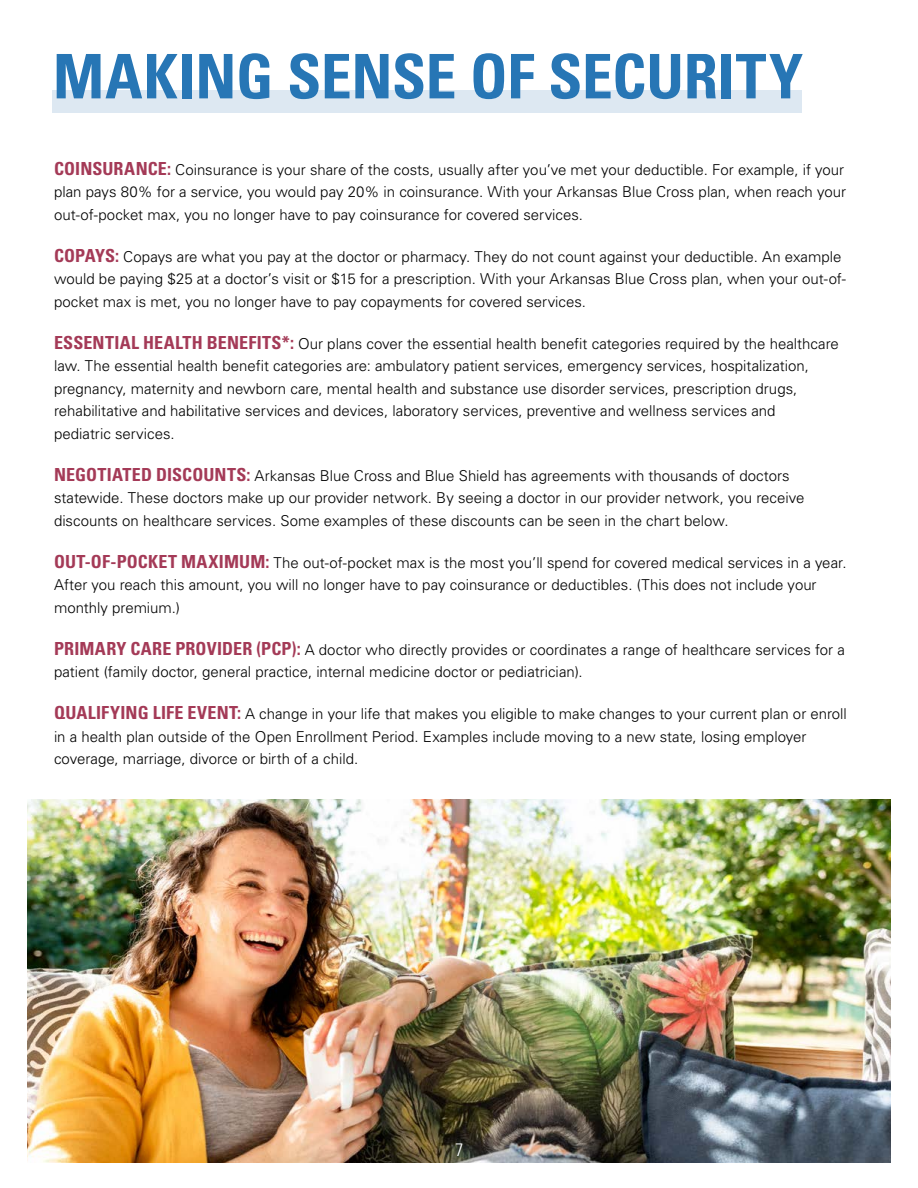
<style>
.page{position:relative;width:918px;height:1188px;background:#fff}
.page>*{position:absolute;margin:0;border:0;box-sizing:border-box;transform-origin:0 0}
.t1{font:700 condensed 61.5px "Univers LT Std";letter-spacing:-.005em;color:#2776b5}
.t2{font:300 condensed 18px "Univers LT Std";color:#fff}
.subhead1{font:300 15px/22.5px "Univers LT Std";color:#000}
.s1{font-weight:700;font-stretch:condensed;font-size:18px;color:#a43a57}
</style>
<div class="page">
<img style="left:27px;top:799px;width:864px;height:363px">
<div style="left:52px;top:90px;width:750px;height:23px;background:#dde8f2"></div>
<p class="t1" style="left:53px;top:39px;width:752px">MAKING SENSE OF SECURITY</p>
<p class="subhead1" style="left:54px;top:158px;width:794px;text-align:justify"><span class="s1">COINSURANCE:</span> Coinsurance is your share of the costs, usually after you’ve met your deductible. For example, if your plan pays 80% for a service, you would pay 20% in coinsurance. With your Arkansas Blue Cross plan, when reach your out-of-pocket max, you no longer have to pay coinsurance for covered services.</p>
<p class="subhead1" style="left:54px;top:245px;width:794px"><span class="s1">COPAYS:</span> Copays are what you pay at the doctor or pharmacy. They do not count against your deductible. An example would be paying $25 at a doctor’s visit or $15 for a prescription. With your Arkansas Blue Cross plan, when your out-of&shy;pocket max is met, you no longer have to pay copayments for covered services.</p>
<p class="subhead1" style="left:54px;top:332px;width:786px"><span class="s1">ESSENTIAL HEALTH BENEFITS*:</span> Our plans cover the essential health benefit categories required by the healthcare law. The essential health benefit categories are: ambulatory patient services, emergency services, hospitalization, pregnancy, maternity and newborn care, mental health and substance use disorder services, prescription drugs, rehabilitative and habilitative services and devices, laboratory services, preventive and wellness services and<br>pediatric services.</p>
<p class="subhead1" style="left:54px;top:464px;width:752px"><span class="s1">NEGOTIATED DISCOUNTS:</span> Arkansas Blue Cross and Blue Shield has agreements with thousands of doctors statewide. These doctors make up our provider network. By seeing a doctor in our provider network, you receive discounts on healthcare services. Some examples of these discounts can be seen in the chart below.</p>
<p class="subhead1" style="left:54px;top:551px;width:794px"><span class="s1">OUT-OF-POCKET MAXIMUM:</span> The out-of-pocket max is the most you’ll spend for covered medical services in a year.<br>After you reach this amount, you will no longer have to pay coinsurance or deductibles. (This does not include your monthly premium.)</p>
<p class="subhead1" style="left:54px;top:638px;width:792px"><span class="s1">PRIMARY CARE PROVIDER (PCP):</span> A doctor who directly provides or coordinates a range of healthcare services for a patient (family doctor, general practice, internal medicine doctor or pediatrician).</p>
<p class="subhead1" style="left:54px;top:703px;width:794px"><span class="s1">QUALIFYING LIFE EVENT:</span> A change in your life that makes you eligible to make changes to your current plan or enroll in a health plan outside of the Open Enrollment Period. Examples include moving to a new state, losing employer coverage, marriage, divorce or birth of a child.</p>
<p class="t2" style="left:456px;top:1139px;width:9px">7</p>
</div>
